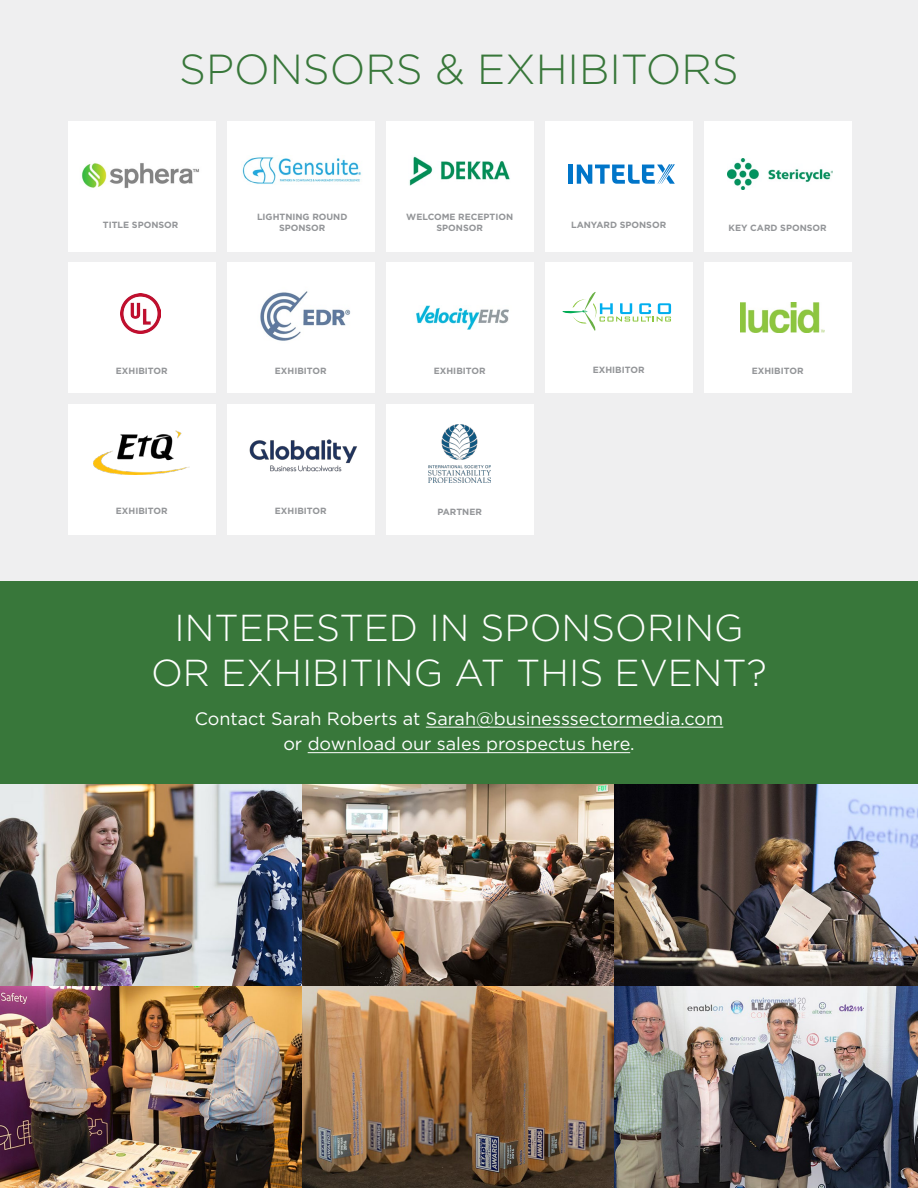
<style>
.page{position:relative;width:918px;height:1188px;background:#fff}
.page>*{position:absolute;margin:0;border:0;box-sizing:border-box;transform-origin:0 0}
.t1{font:300 42px "Gotham";color:#38773a}
.t2{font:300 37.5px/45px "Gotham";color:#fff;text-align:center}
.t3{font:18px/25.5px "Gotham";color:#fff;text-align:center}
.t4{font:700 9px/10.8px "Gotham";color:#939598;text-align:center}
</style>
<div class="page">
<div style="left:0;top:0;width:918px;height:581px;background:#efeff0"></div>
<div style="left:68px;top:121px;width:148px;height:130px;background:#fff"></div>
<div style="left:68px;top:262px;width:148px;height:131px;background:#fff"></div>
<div style="left:704px;top:262px;width:148px;height:131px;background:#fff"></div>
<div style="left:545px;top:262px;width:148px;height:131px;background:#fff"></div>
<div style="left:227px;top:404px;width:148px;height:130px;background:#fff"></div>
<div style="left:68px;top:404px;width:148px;height:130px;background:#fff"></div>
<div style="left:704px;top:121px;width:148px;height:130px;background:#fff"></div>
<div style="left:386px;top:121px;width:148px;height:130px;background:#fff"></div>
<div style="left:386px;top:262px;width:148px;height:131px;background:#fff"></div>
<div style="left:227px;top:121px;width:148px;height:130px;background:#fff"></div>
<div style="left:227px;top:262px;width:148px;height:131px;background:#fff"></div>
<div style="left:545px;top:121px;width:148px;height:130px;background:#fff"></div>
<div style="left:386px;top:404px;width:148px;height:130px;background:#fff"></div>
<img style="left:0;top:783px;width:302px;height:203px">
<img style="left:0;top:986px;width:302px;height:202px">
<img style="left:302px;top:783px;width:313px;height:203px">
<img style="left:302px;top:986px;width:313px;height:202px">
<img style="left:615px;top:783px;width:303px;height:203px">
<img style="left:615px;top:986px;width:303px;height:202px">
<div style="left:0;top:581px;width:918px;height:202px;background:#38773a"></div>
<hr style="left:426px;top:727px;width:297px;height:1px;background:#fff">
<hr style="left:308px;top:752px;width:322px;height:1px;background:#fff">
<img style="left:81px;top:163px;width:118px;height:25px">
<img style="left:242px;top:157px;width:119px;height:27px">
<img style="left:409px;top:156px;width:101px;height:29px">
<div style="left:568px;top:165px;width:5px;height:19px;background:#0075c9"></div>
<svg style="left:577px;top:164px;width:98px;height:20px"></svg>
<img style="left:121px;top:293px;width:40px;height:40px">
<img style="left:260px;top:291px;width:91px;height:50px">
<img style="left:416px;top:306px;width:93px;height:24px">
<img style="left:429px;top:425px;width:62px;height:58px">
<svg style="left:562px;top:292px;width:109px;height:39px"></svg>
<img style="left:94px;top:431px;width:96px;height:44px">
<img style="left:727px;top:158px;width:105px;height:31px">
<img style="left:249px;top:439px;width:108px;height:33px">
<img style="left:740px;top:303px;width:84px;height:30px">
<h1 class="t1" style="left:179px;top:42px;width:561px">SPONSORS &amp; EXHIBITORS</h1>
<p class="t4" style="left:103px;top:219px;width:77px">TITLE SPONSOR</p>
<p class="t4" style="left:406px;top:211px;width:108px">WELCOME RECEPTION<br>SPONSOR</p>
<p class="t4" style="left:257px;top:211px;width:92px">LIGHTNING ROUND<br>SPONSOR</p>
<p class="t4" style="left:571px;top:219px;width:97px">LANYARD SPONSOR</p>
<p class="t4" style="left:729px;top:223px;width:100px">KEY CARD SPONSOR</p>
<p class="t4" style="left:116px;top:365px;width:53px">EXHIBITOR</p>
<p class="t4" style="left:593px;top:364px;width:53px">EXHIBITOR</p>
<p class="t4" style="left:752px;top:365px;width:53px">EXHIBITOR</p>
<p class="t4" style="left:275px;top:365px;width:53px">EXHIBITOR</p>
<p class="t4" style="left:434px;top:365px;width:53px">EXHIBITOR</p>
<p class="t4" style="left:116px;top:506px;width:53px">EXHIBITOR</p>
<p class="t4" style="left:275px;top:506px;width:53px">EXHIBITOR</p>
<p class="t4" style="left:437px;top:507px;width:46px">PARTNER</p>
<h2 class="t2" style="left:151px;top:604px;width:617px">INTERESTED IN SPONSORING<br>OR EXHIBITING AT THIS EVENT?</h2>
<h3 class="t3" style="left:195px;top:705px;width:530px">Contact Sarah Roberts at Sarah@businesssectormedia.com or download our sales prospectus here.</h3>
</div>
